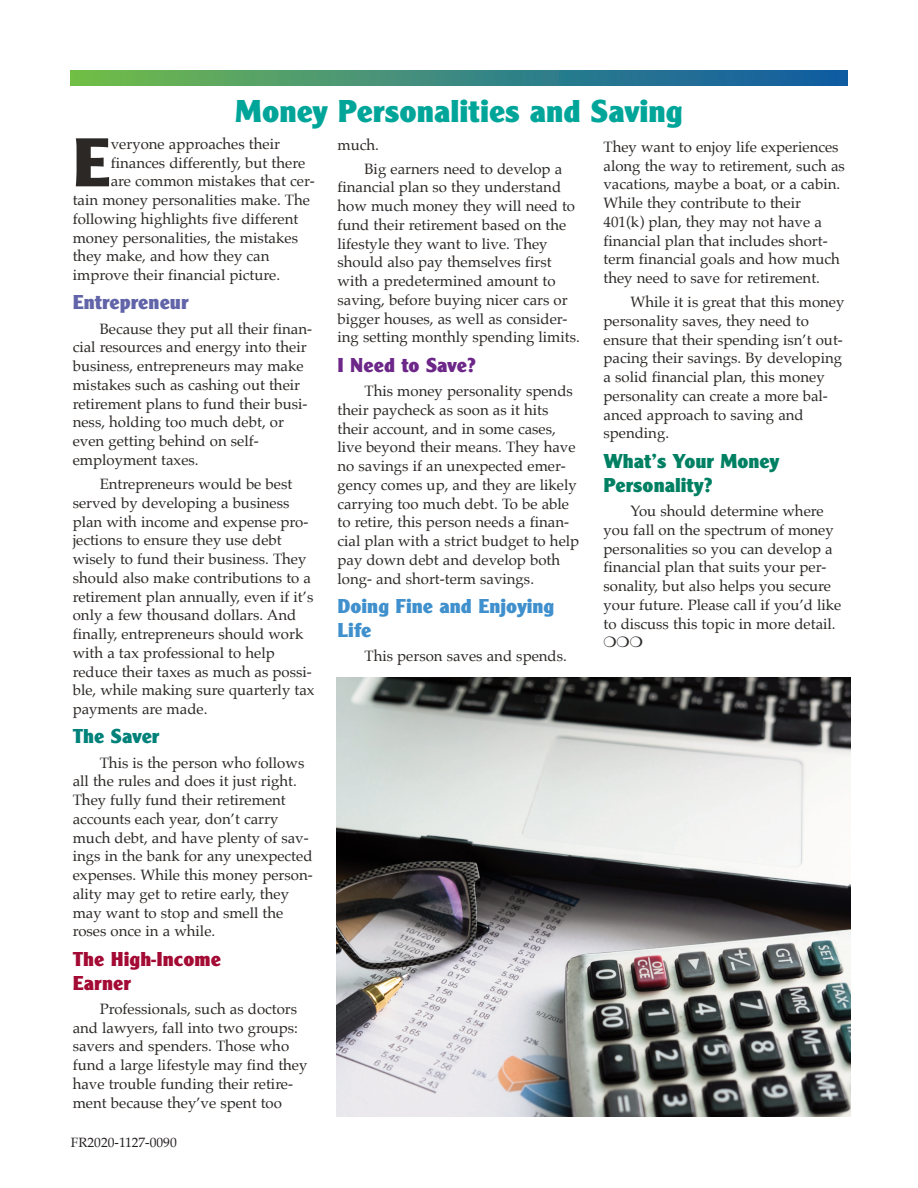
<style>
.page{position:relative;width:918px;height:1188px;background:#fff}
.page>*{position:absolute;margin:0;border:0;box-sizing:border-box;transform-origin:0 0}
.t1{font:72px "Clearface Gothic Extra Bold DTC";color:#2b2826}
.t2{font:33px "Clearface Gothic Extra Bold DTC";color:#00a599}
.t3{font:21px/24px "Clearface Gothic Extra Bold DTC";color:#008063}
.t4{font:21px/24px "Clearface Gothic Extra Bold DTC";color:#3f90cd}
.t5{font:21px/24px "Clearface Gothic Extra Bold DTC";color:#a30a34}
.t6{font:21px "Clearface Gothic Extra Bold DTC";color:#6164a8}
.t7{font:21px "Clearface Gothic Extra Bold DTC";color:#6c2789}
.t8{font:21px "Clearface Gothic Extra Bold DTC";color:#00827a}
.t9{font:15px/18.8px "Palatino";color:#2b2826}
.t10{font:13.5px "Palatino";color:#231f20}
</style>
<div class="page">
<div style="left:70px;top:70px;width:778px;height:16px;background:linear-gradient(to right,#70bb4f,#0b59aa)"></div>
<img style="left:336px;top:677px;width:514px;height:440px">
<h2 class="t2" style="left:235px;top:100px;width:449px">Money Personalities and Saving</h2>
<h1 class="t1" style="left:73px;top:138px;width:40px">E</h1>
<p class="t9" style="left:111px;top:135px;width:171px">veryone approaches their</p>
<p class="t9" style="left:111px;top:154px;width:196px">finances differently, but there</p>
<p class="t9" style="left:111px;top:173px;width:205px">are common mistakes that cer-</p>
<p class="t9" style="left:73px;top:192px;width:239px">tain money personalities make. The</p>
<p class="t9" style="left:73px;top:210px;width:227px">following highlights five different</p>
<p class="t9" style="left:73px;top:229px;width:227px">money personalities, the mistakes</p>
<p class="t9" style="left:73px;top:248px;width:198px">they make, and how they can</p>
<p class="t9" style="left:73px;top:267px;width:209px">improve their financial picture.</p>
<h3 class="t6" style="left:73px;top:296px;width:117px">Entrepreneur</h3>
<p class="t9" style="left:73px;top:320px;width:241px;text-indent:27px">Because they put all their finan&shy;cial resources and energy into their business, entrepreneurs may make mistakes such as cashing out their retirement plans to fund their busi&shy;ness, holding too much debt, or even getting behind on self&shy;employment taxes.</p>
<p class="t9" style="left:73px;top:476px;width:243px;text-indent:27px">Entrepreneurs would be best served by developing a business plan with income and expense pro&shy;jections to ensure they use debt wisely to fund their business. They should also make contributions to a retirement plan annually, even if it’s only a few thousand dollars. And finally, entrepreneurs should work with a tax professional to help reduce their taxes as much as possi&shy;ble, while making sure quarterly tax payments are made.</p>
<h3 class="t8" style="left:73px;top:729px;width:88px">The Saver</h3>
<p class="t9" style="left:73px;top:754px;width:242px;text-indent:27px">This is the person who follows all the rules and does it just right.<br>They fully fund their retirement accounts each year, don’t carry much debt, and have plenty of sav&shy;ings in the bank for any unexpected expenses. While this money person&shy;ality may get to retire early, they may want to stop and smell the roses once in a while.</p>
<h3 class="t5" style="left:73px;top:949px;width:150px">The High-Income<br>Earner</h3>
<p class="t9" style="left:73px;top:1000px;width:236px;text-indent:27px">Professionals, such as doctors and lawyers, fall into two groups: savers and spenders. Those who fund a large lifestyle may find they have trouble funding their retire&shy;ment because they’ve spent too</p>
<p class="t10" style="left:71px;top:1136px;width:107px">FR2020-1127-0090</p>
<p class="t9" style="left:364px;top:133px;width:199px;line-height:24.2px;text-indent:-27px">much.<br>Big earners need to develop a</p>
<p class="t9" style="left:338px;top:179px;width:244px">financial plan so they understand how much money they will need to fund their retirement based on the lifestyle they want to live. They should also pay themselves first with a predetermined amount to saving, before buying nicer cars or bigger houses, as well as consider&shy;ing setting monthly spending limits.</p>
<h3 class="t7" style="left:338px;top:358px;width:140px">I Need to Save?</h3>
<p class="t9" style="left:338px;top:383px;width:243px;text-indent:27px">This money personality spends their paycheck as soon as it hits their account, and in some cases, live beyond their means. They have no savings if an unexpected emer&shy;gency comes up, and they are likely carrying too much debt. To be able to retire, this person needs a finan&shy;cial plan with a strict budget to help pay down debt and develop both long- and short-term savings.</p>
<h3 class="t4" style="left:338px;top:596px;width:218px">Doing Fine and Enjoying<br>Life</h3>
<p class="t9" style="left:364px;top:648px;width:204px">This person saves and spends.</p>
<p class="t9" style="left:603px;top:138px;width:243px">They want to enjoy life experiences along the way to retirement, such as vacations, maybe a boat, or a cabin.<br>While they contribute to their 401(k) plan, they may not have a financial plan that includes short&shy;term financial goals and how much they need to save for retirement.</p>
<p class="t9" style="left:603px;top:294px;width:242px;text-indent:27px">While it is great that this money personality saves, they need to ensure that their spending isn’t out&shy;pacing their savings. By developing a solid financial plan, this money personality can create a more bal&shy;anced approach to saving and spending.</p>
<h3 class="t3" style="left:603px;top:451px;width:177px">What’s Your Money<br>Personality?</h3>
<p class="t9" style="left:603px;top:503px;width:239px;text-indent:27px">You should determine where you fall on the spectrum of money personalities so you can develop a financial plan that suits your per&shy;sonality, but also helps you secure your future. Please call if you’d like to discuss this topic in more detail.</p>
</div>
